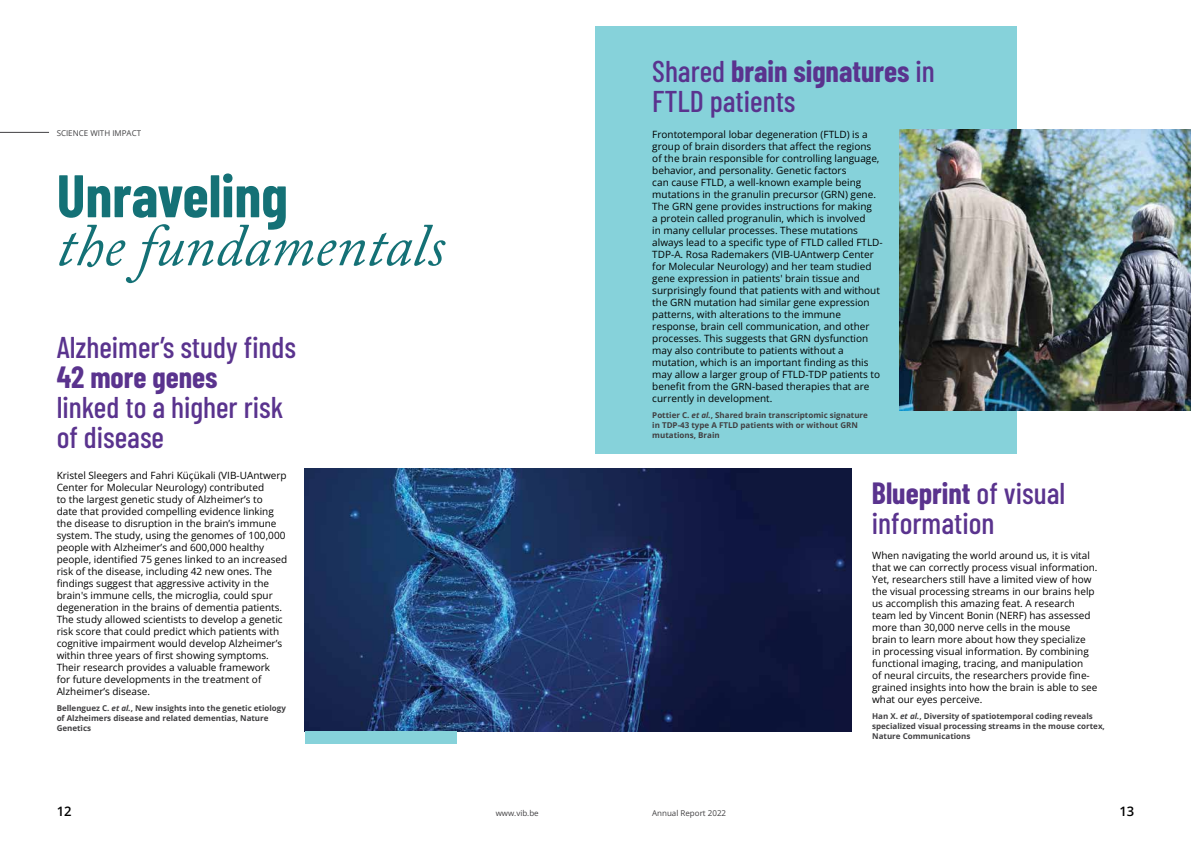
<style>
.page{position:relative;width:1191px;height:842px;background:#fff}
.page>*{position:absolute;margin:0;border:0;box-sizing:border-box;transform-origin:0 0}
.t1{font:italic 60px "Adobe Caslon Pro";color:#147176}
.t2{font:700 60px "Barlow Condensed";color:#147176}
.t3{font:500 30px/30px "Barlow Condensed";color:#5a338e}
.t4{font:700 30px "Barlow Condensed";color:#5a338e}
.t5{font:600 13px "Open Sans";color:#000}
.t6{font:10px/12px "Open Sans";color:#000}
.t7{font:700 8px/10px "Open Sans";color:#414042}
.t8{font:8px "Open Sans";color:#414042}
.s1{font-style:italic}
.s2{font-weight:700}
</style>
<div class="page">
<hr style="left:0;top:132px;width:49px;height:1px;background:#414042">
<img style="left:305px;top:469px;width:546px;height:262px">
<div style="left:595px;top:26px;width:421px;height:428px;background:#86d2da"></div>
<img style="left:899px;top:130px;width:292px;height:280px">
<div style="left:305px;top:731px;width:152px;height:13px;background:#86d2da"></div>
<p class="t8" style="left:57px;top:128px;width:86px">SCIENCE WITH IMPACT</p>
<h1 class="t2" style="left:57px;top:153px;width:232px">Unraveling</h1>
<h1 class="t1" style="left:57px;top:209px;width:390px">the fundamentals</h1>
<h2 class="t3" style="left:57px;top:330px;width:241px">Alzheimer’s study finds</h2>
<h2 class="t4" style="left:57px;top:356px;width:162px">42 more genes</h2>
<h2 class="t3" style="left:57px;top:390px;width:228px">linked to a higher risk of disease</h2>
<p class="t6" style="left:57px;top:470px;width:232px">Kristel Sleegers and Fahri Küçükali (VIB-UAntwerp Center for Molecular Neurology) contributed<br>to the largest genetic study of Alzheimer’s to<br>date that provided compelling evidence linking the disease to disruption in the brain’s immune system. The study, using the genomes of 100,000 people with Alzheimer’s and 600,000 healthy people, identified 75 genes linked to an increased risk of the disease, including 42 new ones. The findings suggest that aggressive activity in the brain's immune cells, the microglia, could spur degeneration in the brains of dementia patients.<br>The study allowed scientists to develop a genetic risk score that could predict which patients with cognitive impairment would develop Alzheimer’s within three years of first showing symptoms.<br>Their research provides a valuable framework<br>for future developments in the treatment of Alzheimer’s disease.</p>
<p class="t7" style="left:57px;top:703px;width:231px">Bellenguez C. <span class="s1">et al.</span>, New insights into the genetic etiology of Alzheimers disease and related dementias, Nature<br>Genetics</p>
<h2 class="t3" style="left:652px;top:54px;width:284px">Shared <span class="s2">brain signatures</span> in<br>FTLD patients</h2>
<p class="t6" style="left:652px;top:128px;width:232px">Frontotemporal lobar degeneration (FTLD) is a group of brain disorders that affect the regions of the brain responsible for controlling language, behavior, and personality. Genetic factors<br>can cause FTLD, a well-known example being mutations in the granulin precursor (GRN) gene.<br>The GRN gene provides instructions for making<br>a protein called progranulin, which is involved<br>in many cellular processes. These mutations always lead to a specific type of FTLD called FTLD-TDP-A. Rosa Rademakers (VIB-UAntwerp Center for Molecular Neurology) and her team studied gene expression in patients' brain tissue and surprisingly found that patients with and without the GRN mutation had similar gene expression patterns, with alterations to the immune response, brain cell communication, and other processes. This suggests that GRN dysfunction may also contribute to patients without a mutation, which is an important finding as this may allow a larger group of FTLD-TDP patients to benefit from the GRN-based therapies that are currently in development.</p>
<p class="t7" style="left:652px;top:410px;width:217px">Pottier C. <span class="s1">et al.</span>, Shared brain transcriptomic signature in TDP-43 type A FTLD patients with or without GRN mutations, Brain</p>
<h2 class="t3" style="left:872px;top:476px;width:195px"><span class="s2">Blueprint</span> of visual information</h2>
<p class="t6" style="left:872px;top:549px;width:227px">When navigating the world around us, it is vital that we can correctly process visual information.<br>Yet, researchers still have a limited view of how the visual processing streams in our brains help us accomplish this amazing feat. A research team led by Vincent Bonin (NERF) has assessed more than 30,000 nerve cells in the mouse<br>brain to learn more about how they specialize<br>in processing visual information. By combining functional imaging, tracing, and manipulation<br>of neural circuits, the researchers provide fine&shy;grained insights into how the brain is able to see what our eyes perceive.</p>
<p class="t7" style="left:872px;top:711px;width:234px">Han X. <span class="s1">et al.</span>, Diversity of spatiotemporal coding reveals specialized visual processing streams in the mouse cortex,<br>Nature Communications</p>
<h3 class="t5" style="left:57px;top:802px;width:16px">12</h3>
<p class="t8" style="left:495px;top:807px;width:45px">www.vib.be</p>
<p class="t8" style="left:652px;top:807px;width:75px">Annual Report 2022</p>
<h3 class="t5" style="left:1119px;top:802px;width:16px">13</h3>
</div>
